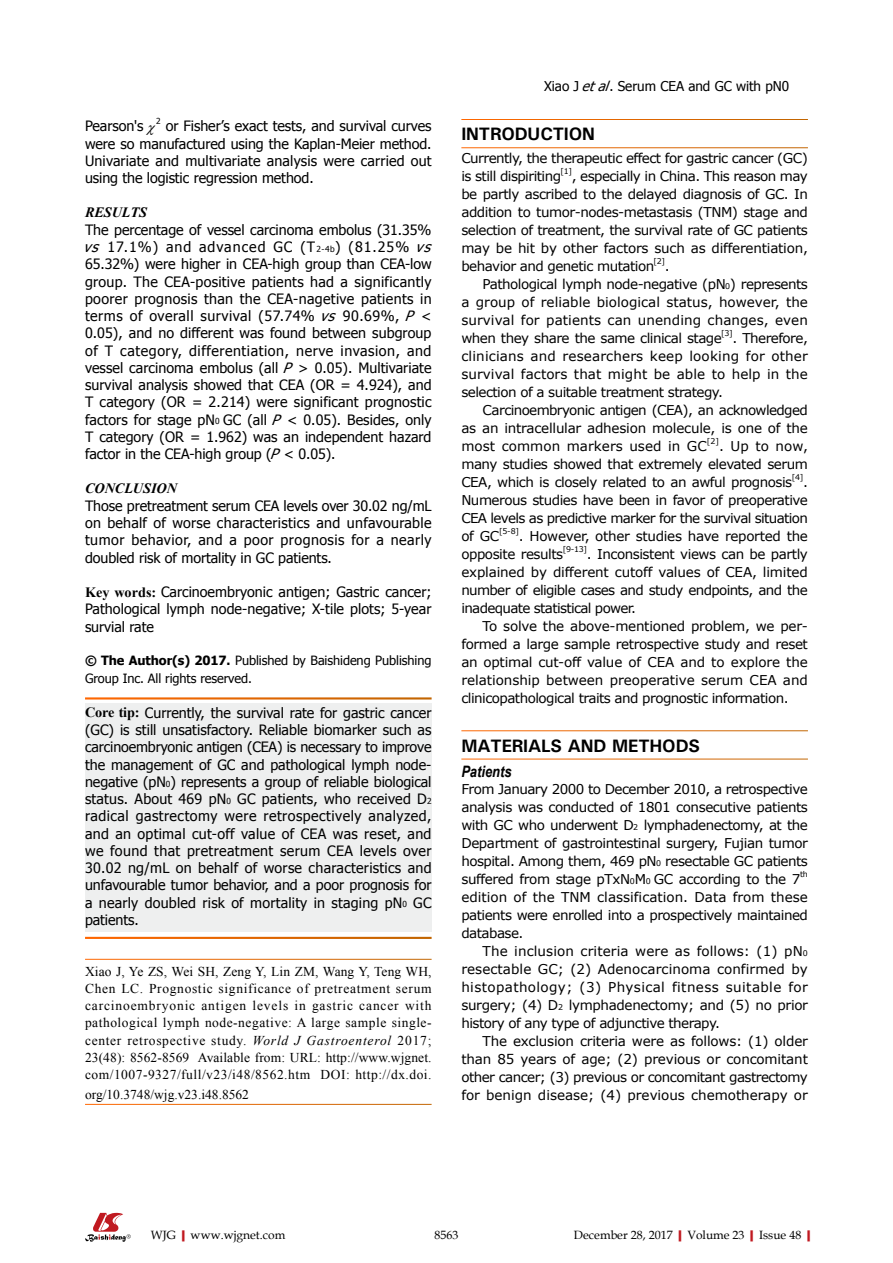
<style>
.page{position:relative;width:893px;height:1263px;background:#fff}
.page>*{position:absolute;margin:0;border:0;box-sizing:border-box;transform-origin:0 0}
.t1{font:700 18px "Univers";letter-spacing:-.01em;color:#000}
.t2{font:italic 700 15.75px "Arial Narrow";color:#000}
.t3{font:14.25px/17.2px "Tahoma";letter-spacing:.005em;color:#000;text-align:justify}
.t4{font:13.5px/18px "Verdana";letter-spacing:-.03em;color:#000;text-align:justify}
.t5{font:13.5px/17.2px "Times New Roman";letter-spacing:.035em;color:#000;text-align:justify}
.t6{font:13.5px "Verdana";letter-spacing:.005em;color:#000}
.t7{font:13.5px "Verdana";letter-spacing:-.05em;color:#000}
.t8{font:13.5px "Verdana";color:#000}
.t9{font:13.5px "Verdana";letter-spacing:-.005em;color:#000}
.t10{font:13.5px "Verdana";letter-spacing:-.01em;color:#000}
.t11{font:13.5px "Verdana";letter-spacing:.03em;color:#000}
.t12{font:13.5px "Verdana";letter-spacing:.01em;color:#000}
.t13{font:13.5px "Tahoma";color:#000}
.t14{font:13.5px "Times New Roman";color:#000}
.t15{font:12.75px/18px "Tahoma";letter-spacing:-.005em;color:#000}
.t16{font:12px "Book Antiqua";color:#000}
.t17{font:8.25px "Tahoma";color:#000}
.t18{font:7.8px "Verdana";color:#000}
.s1{font-family:"Times New Roman";font-weight:700;font-style:italic}
.s2{font-style:italic}
.s3{font-size:8.25px}
.s4{font-family:"Times New Roman";font-weight:700}
.s5{font-weight:700}
.s6{font-size:7.8px}
.s7{font-weight:700;color:#c01920}
</style>
<div class="page">
<div style="left:85px;top:703px;width:347px;height:229px;background:#eeefef"></div>
<svg style="left:85px;top:1213px;width:46px;height:29px"></svg>
<p class="t3" style="left:85px;top:117px;width:60px">Pearson's</p>
<p class="t17" style="left:156px;top:116px;width:6px">2</p>
<p class="t3" style="left:85px;top:117px;width:348px;text-indent:81px">or Fisher’s exact tests, and survival curves were so manufactured using the Kaplan-Meier method.<br>Univariate and multivariate analysis were carried out using the logistic regression method.</p>
<p class="t3" style="left:83px;top:203px;width:354px;text-align:left"><span class="s1">RESULTS<br></span>The percentage of vessel carcinoma embolus (31.35% <span class="s2">vs</span> 17.1%) and advanced GC (T<span class="s3">2-4b</span>) (81.25% <span class="s2">vs </span>65.32%) were higher in CEA-high group than CEA-low group. The CEA-positive patients had a significantly poorer prognosis than the CEA-nagetive patients in terms of overall survival (57.74% <span class="s2">vs</span> 90.69%, <span class="s2">P</span> &lt; 0.05), and no different was found between subgroup of T category, differentiation, nerve invasion, and vessel carcinoma embolus (all <span class="s2">P</span> &gt; 0.05). Multivariate survival analysis showed that CEA (OR = 4.924), and T category (OR = 2.214) were significant prognostic factors for stage pN<span class="s3">0</span> GC (all <span class="s2">P</span> &lt; 0.05). Besides, only T category (OR = 1.962) was an independent hazard factor in the CEA-high group (<span class="s2">P</span> &lt; 0.05).</p>
<p class="t3" style="left:85px;top:479px;width:348px;text-align:left"><span class="s1">CONCLUSION<br></span>Those pretreatment serum CEA levels over 30.02 ng/mL on behalf of worse characteristics and unfavourable tumor behavior, and a poor prognosis for a nearly doubled risk of mortality in GC patients.</p>
<p class="t3" style="left:85px;top:583px;width:348px"><span class="s4">Key words:</span> Carcinoembryonic antigen; Gastric cancer; Pathological lymph node-negative; X-tile plots; 5-year survial rate</p>
<p class="t15" style="left:85px;top:651px;width:348px"><span class="s5">© The Author(s) 2017.</span> Published by Baishideng Publishing<br>Group Inc. All rights reserved.</p>
<p class="t3" style="left:85px;top:703px;width:348px"><span class="s4">Core tip:</span> Currently, the survival rate for gastric cancer (GC) is still unsatisfactory. Reliable biomarker such as carcinoembryonic antigen (CEA) is necessary to improve the management of GC and pathological lymph node&shy;negative (pN<span class="s3">0</span>) represents a group of reliable biological status. About 469 pN<span class="s3">0</span> GC patients, who received D<span class="s3">2 </span>radical gastrectomy were retrospectively analyzed, and an optimal cut-off value of CEA was reset, and we found that pretreatment serum CEA levels over 30.02 ng/mL on behalf of worse characteristics and unfavourable tumor behavior, and a poor prognosis for a nearly doubled risk of mortality in staging pN<span class="s3">0</span> GC patients.</p>
<p class="t5" style="left:85px;top:962px;width:348px">Xiao J, Ye ZS, Wei SH, Zeng Y, Lin ZM, Wang Y, Teng WH, Chen LC. prognostic significance of pretreatment serum carcinoembryonic antigen levels in gastric cancer with pathological lymph node-negative: A large sample single&shy;center retrospective study. <span class="s2">World J Gastroenterol</span> 2017; 23(48): 8562-8569 Available from: URL: http://www.wjgnet. com/1007-9327/full/v23/i48/8562.htm DOI: http://dx.doi.</p>
<p class="t14" style="left:85px;top:1085px;width:166px">org/10.3748/wjg.v23.i48.8562</p>
<p class="t13" style="left:544px;top:77px;width:247px">Xiao J <span class="s2">etal</span>. Serum CEA and GC with pN0</p>
<p class="t1" style="left:461px;top:122px;width:135px">INTRODUCTION</p>
<p class="t4" style="left:461px;top:149px;width:348px">Currently, the therapeutic effect for gastric cancer (GC) is still dispiriting</p>
<p class="t18" style="left:560px;top:166px;width:13px">[1]</p>
<p class="t4" style="left:461px;top:167px;width:348px;text-indent:110px">, especially in China. This reason may be partly ascribed to the delayed diagnosis of GC. In addition to tumor-nodes-metastasis (TNM) stage and selection of treatment, the survival rate of GC patients may be hit by other factors such as differentiation, behavior and genetic mutation</p>
<p class="t18" style="left:654px;top:256px;width:13px">[2]</p>
<p class="t4" style="left:665px;top:257px;width:6px">.</p>
<p class="t4" style="left:483px;top:275px;width:327px">Pathological lymph node-negative (pN<span class="s6">0</span>) represents</p>
<p class="t8" style="left:461px;top:294px;width:348px">a group of reliable biological status, however, the</p>
<p class="t6" style="left:461px;top:312px;width:348px">survival for patients can unending changes, even</p>
<p class="t4" style="left:461px;top:329px;width:262px">when they share the same clinical stage</p>
<p class="t18" style="left:721px;top:328px;width:13px">[3]</p>
<p class="t4" style="left:732px;top:329px;width:77px">. Therefore,</p>
<p class="t12" style="left:461px;top:348px;width:348px">clinicians and researchers keep looking for other</p>
<p class="t6" style="left:461px;top:366px;width:348px">survival factors that might be able to help in the</p>
<p class="t4" style="left:461px;top:383px;width:263px">selection of a suitable treatment strategy.</p>
<p class="t7" style="left:483px;top:402px;width:327px">Carcinoembryonic antigen (CEA), an acknowledged</p>
<p class="t4" style="left:461px;top:419px;width:348px">as an intracellular adhesion molecule, is one of the</p>
<p class="t6" style="left:461px;top:438px;width:247px">most common markers used in GC</p>
<p class="t18" style="left:707px;top:436px;width:14px">[2]</p>
<p class="t4" style="left:461px;top:437px;width:348px;text-indent:258px">. Up to now, many studies showed that extremely elevated serum CEA, which is closely related to an awful prognosis</p>
<p class="t18" style="left:792px;top:472px;width:13px">[4]</p>
<p class="t4" style="left:461px;top:473px;width:348px;text-indent:342px">.<br>Numerous studies have been in favor of preoperative CEA levels as predictive marker for the survival situation of GC</p>
<p class="t18" style="left:499px;top:526px;width:22px">[5-8]</p>
<p class="t4" style="left:461px;top:527px;width:348px;text-indent:58px">. However, other studies have reported the opposite results</p>
<p class="t18" style="left:563px;top:544px;width:26px">[9-13]</p>
<p class="t4" style="left:587px;top:545px;width:222px">. Inconsistent views can be partly</p>
<p class="t4" style="left:461px;top:563px;width:348px">explained by different cutoff values of CEA, limited</p>
<p class="t7" style="left:461px;top:582px;width:348px">number of eligible cases and study endpoints, and the</p>
<p class="t7" style="left:461px;top:600px;width:176px">inadequate statistical power.</p>
<p class="t4" style="left:483px;top:617px;width:325px">To solve the above-mentioned problem, we per-</p>
<p class="t4" style="left:461px;top:635px;width:348px">formed a large sample retrospective study and reset</p>
<p class="t10" style="left:461px;top:654px;width:348px">an optimal cut-off value of CEA and to explore the</p>
<p class="t9" style="left:461px;top:672px;width:348px">relationship between preoperative serum CEA and</p>
<p class="t4" style="left:461px;top:689px;width:329px">clinicopathological traits and prognostic information.</p>
<p class="t1" style="left:461px;top:734px;width:240px">MATERIALS AND METHODS</p>
<p class="t2" style="left:461px;top:759px;width:52px">Patients</p>
<p class="t4" style="left:461px;top:779px;width:348px">From January 2000 to December 2010, a retrospective analysis was conducted of 1801 consecutive patients with GC who underwent D<span class="s6">2</span> lymphadenectomy, at the Department of gastrointestinal surgery, Fujian tumor hospital. Among them, 469 pN<span class="s6">0</span> resectable GC patients suffered from stage pTxN<span class="s6">0</span>M<span class="s6">0</span> GC according to the 7</p>
<p class="t18" style="left:800px;top:869px;width:9px">th</p>
<p class="t8" style="left:461px;top:888px;width:348px">edition of the TNM classification. Data from these</p>
<p class="t4" style="left:461px;top:905px;width:348px">patients were enrolled into a prospectively maintained</p>
<p class="t4" style="left:461px;top:923px;width:64px">database.</p>
<p class="t6" style="left:483px;top:942px;width:327px">The inclusion criteria were as follows: (1) pN<span class="s6">0</span></p>
<p class="t6" style="left:461px;top:960px;width:348px">resectable GC; (2) Adenocarcinoma confirmed by</p>
<p class="t11" style="left:461px;top:978px;width:348px">histopathology; (3) Physical fitness suitable for</p>
<p class="t4" style="left:461px;top:995px;width:348px">surgery; (4) D<span class="s6">2</span> lymphadenectomy; and (5) no prior</p>
<p class="t4" style="left:461px;top:1013px;width:260px">history of any type of adjunctive therapy.</p>
<p class="t4" style="left:483px;top:1031px;width:327px">The exclusion criteria were as follows: (1) older</p>
<p class="t10" style="left:461px;top:1050px;width:348px">than 85 years of age; (2) previous or concomitant</p>
<p class="t4" style="left:461px;top:1067px;width:348px">other cancer; (3) previous or concomitant gastrectomy</p>
<p class="t9" style="left:461px;top:1086px;width:348px">for benign disease; (4) previous chemotherapy or</p>
<p class="t16" style="left:151px;top:1226px;width:136px">WJG<span class="s7">|</span>www.wjgnet.com</p>
<p class="t16" style="left:434px;top:1226px;width:25px">8563</p>
<p class="t16" style="left:574px;top:1226px;width:243px">December 28, 2017<span class="s7">|</span>Volume 23<span class="s7">|</span>Issue 48<span class="s7">|</span></p>
</div>
